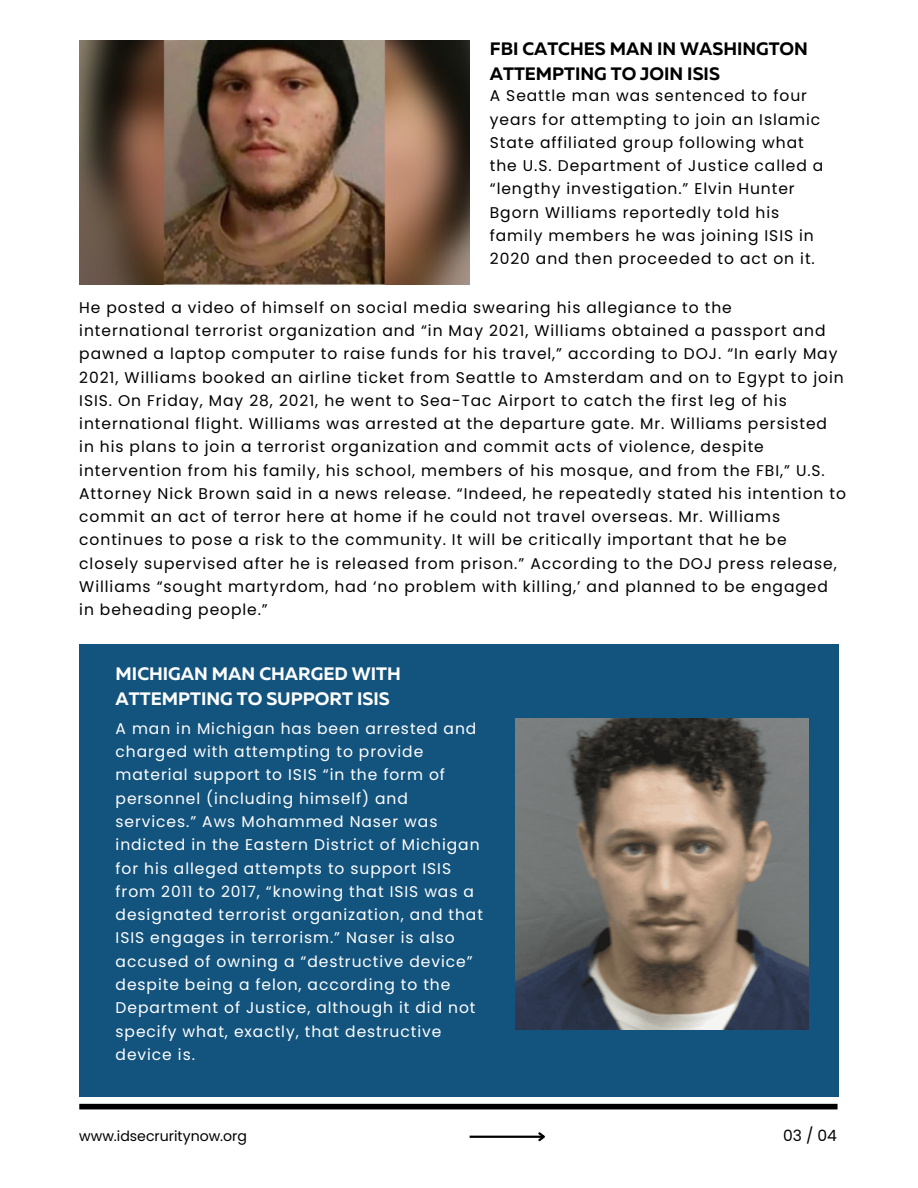
<style>
.page{position:relative;width:918px;height:1188px;background:#fff}
.page>*{position:absolute;margin:0;border:0;box-sizing:border-box;transform-origin:0 0}
.t1{font:700 18px/24.8px "Muller";color:#000}
.t2{font:700 18px/24.8px "Muller";color:#fff}
.t3{font:15.45px/23.2px "Poppins";letter-spacing:.06em;color:#000}
.t4{font:15.45px/23.2px "Poppins";letter-spacing:.06em;color:#fff}
.t5{font:14.1px "Poppins";color:#000}
</style>
<div class="page">
<img style="left:79px;top:40px;width:391px;height:244px">
<div style="left:79px;top:644px;width:760px;height:452px;background:#13547e"></div>
<img style="left:516px;top:719px;width:292px;height:310px">
<div style="left:79px;top:1104px;width:759px;height:5px;background:#000"></div>
<hr style="left:470px;top:1136px;width:74px;height:2px;background:#000">
<svg style="left:536px;top:1132px;width:9px;height:10px"></svg>
<p class="t1" style="left:490px;top:38px;width:320px">FBI CATCHES MAN IN WASHINGTON<br>ATTEMPTING TO JOIN ISIS</p>
<p class="t3" style="left:490px;top:84px;width:335px">A Seattle man was sentenced to four years for attempting to join an Islamic State affiliated group following what the U.S. Department of Justice called a “lengthy investigation.” Elvin Hunter Bgorn Williams reportedly told his family members he was joining ISIS in 2020 and then proceeded to act on it.</p>
<p class="t3" style="left:79px;top:296px;width:768px">He posted a video of himself on social media swearing his allegiance to the<br>international terrorist organization and “in May 2021, Williams obtained a passport and pawned a laptop computer to raise funds for his travel,” according to DOJ. “In early May 2021, Williams booked an airline ticket from Seattle to Amsterdam and on to Egypt to join ISIS. On Friday, May 28, 2021, he went to Sea-Tac Airport to catch the first leg of his international flight. Williams was arrested at the departure gate. Mr. Williams persisted<br>in his plans to join a terrorist organization and commit acts of violence, despite intervention from his family, his school, members of his mosque, and from the FBI,” U.S.<br>Attorney Nick Brown said in a news release. “Indeed, he repeatedly stated his intention to commit an act of terror here at home if he could not travel overseas. Mr. Williams continues to pose a risk to the community. It will be critically important that he be closely supervised after he is released from prison.” According to the DOJ press release, Williams “sought martyrdom, had ‘no problem with killing,’ and planned to be engaged in beheading people.”</p>
<p class="t2" style="left:116px;top:663px;width:287px">MICHIGAN MAN CHARGED WITH<br>ATTEMPTING TO SUPPORT ISIS</p>
<p class="t4" style="left:116px;top:717px;width:369px">A man in Michigan has been arrested and charged with attempting to provide material support to ISIS “in the form of personnel (including himself) and services.” Aws Mohammed Naser was indicted in the Eastern District of Michigan for his alleged attempts to support ISIS from 2011 to 2017, “knowing that ISIS was a designated terrorist organization, and that ISIS engages in terrorism.” Naser is also accused of owning a “destructive device” despite being a felon, according to the Department of Justice, although it did not specify what, exactly, that destructive device is.</p>
<p class="t5" style="left:79px;top:1126px;width:169px">www.idsecruritynow.org</p>
<p class="t3" style="left:783px;top:1124px;width:56px">03 / 04</p>
</div>
